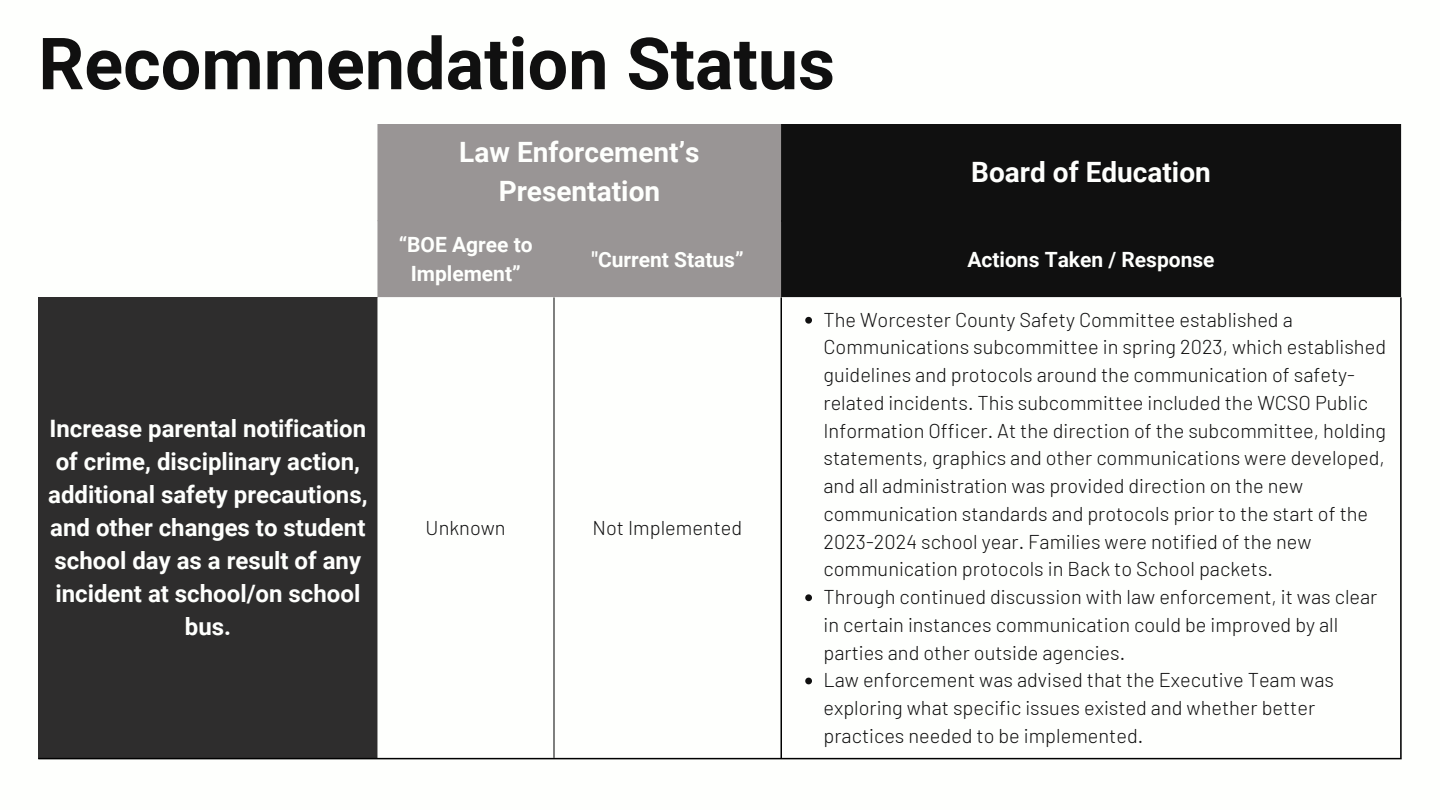
<style>
.page{position:relative;width:1440px;height:810px;background:#fff}
.page>*{position:absolute;margin:0;border:0;box-sizing:border-box;transform-origin:0 0}
.t1{font:700 72px "Roboto";color:#101010}
.t2{font:700 28px/39px "Roboto";color:#fefffd;text-align:center}
.t3{font:700 24px/33px "Roboto";color:#fefffd;text-align:center}
.t4{font:700 21px/29.2px "Roboto";color:#fefffd;text-align:center}
.t5{font:300 20px/27.8px "Barlow";color:#101010}
</style>
<div class="page">
<div style="left:377px;top:124px;width:404px;height:173px;background:#999595"></div>
<div style="left:781px;top:124px;width:620px;height:173px;background:#101010"></div>
<div style="left:38px;top:297px;width:340px;height:462px;background:#2e2d2d"></div>
<svg style="left:377px;top:297px;width:1023px;height:461px"></svg>
<svg style="left:805px;top:317px;width:7px;height:7px"></svg>
<svg style="left:805px;top:594px;width:7px;height:7px"></svg>
<svg style="left:805px;top:678px;width:7px;height:6px"></svg>
<hr style="left:554px;top:297px;width:1px;height:461px;background:#000">
<hr style="left:781px;top:297px;width:1px;height:461px;background:#000">
<hr style="left:1400px;top:297px;width:2px;height:461px;background:#000">
<hr style="left:38px;top:758px;width:1364px;height:1px;background:#000">
<p class="t1" style="left:38px;top:22px;width:798px">Recommendation Status</p>
<h1 class="t2" style="left:459px;top:133px;width:242px">Law Enforcement’s<br>Presentation</h1>
<p class="t2" style="left:971px;top:153px;width:241px">Board of Education</p>
<p class="t3" style="left:48px;top:412px;width:321px">Increase parental notification of crime, disciplinary action, additional safety precautions, and other changes to student school day as a result of any incident at school/on school bus.</p>
<p class="t4" style="left:399px;top:230px;width:136px">“BOE Agree to<br>Implement”</p>
<p class="t4" style="left:591px;top:245px;width:154px">"Current Status”</p>
<p class="t4" style="left:967px;top:245px;width:249px">Actions Taken / Response</p>
<p class="t5" style="left:426px;top:513px;width:81px">Unknown</p>
<p class="t5" style="left:593px;top:513px;width:151px">Not Implemented</p>
<p class="t5" style="left:823px;top:305px;width:564px">The Worcester County Safety Committee established a Communications subcommittee in spring 2023, which established guidelines and protocols around the communication of safety&shy;related incidents. This subcommittee included the WCSO Public Information Officer. At the direction of the subcommittee, holding statements, graphics and other communications were developed, and all administration was provided direction on the new communication standards and protocols prior to the start of the 2023-2024 school year. Families were notified of the new communication protocols in Back to School packets.</p>
<p class="t5" style="left:823px;top:582px;width:555px">Through continued discussion with law enforcement, it was clear in certain instances communication could be improved by all parties and other outside agencies.</p>
<p class="t5" style="left:823px;top:665px;width:512px">Law enforcement was advised that the Executive Team was exploring what specific issues existed and whether better practices needed to be implemented.</p>
</div>
